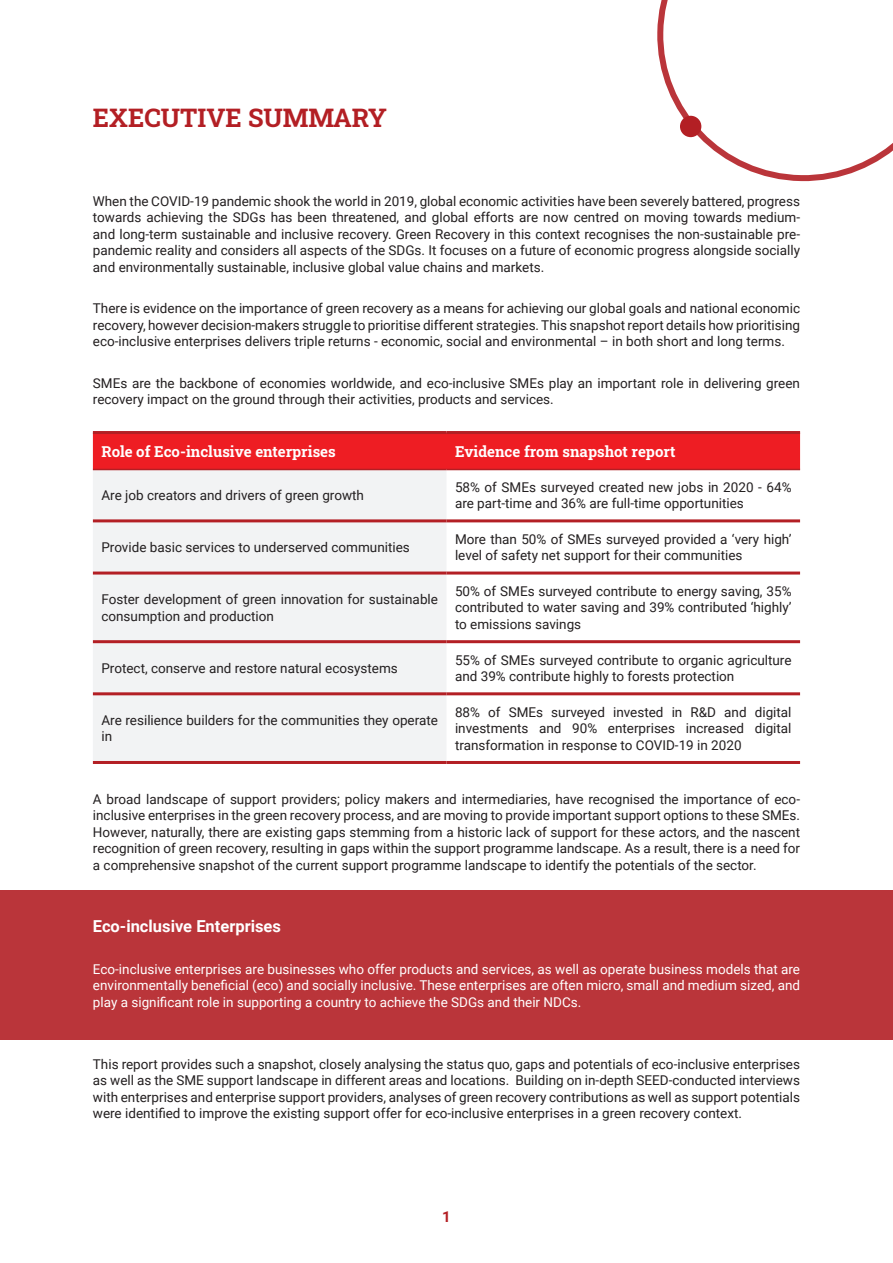
<style>
.page{position:relative;width:893px;height:1263px;background:#fff}
.page>*{position:absolute;margin:0;border:0;box-sizing:border-box;transform-origin:0 0}
.H2_Roboto_Slab_17_25{font:25.5px "Roboto Slab";color:#b31f24}
.Links_SoMe{font:700 16.5px "Roboto";color:#fff}
.Links_SoMe-2{font:15px "Roboto Slab";color:#fff}
.t1{font:700 15px "Roboto";color:#b31f24}
.Links_SoMe-3{font:13.5px/16.5px "Roboto";color:#231f20;text-align:justify}
.Links_SoMe-4{font:13.5px/16.5px "Roboto";color:#fff;text-align:justify}
</style>
<div class="page">
<div style="left:0;top:890px;width:893px;height:150px;background:#ba353a"></div>
<svg style="left:657px;top:0;width:236px;height:182px"></svg>
<div style="left:680px;top:116px;width:21px;height:21px;background:#b31f24;border-radius:50%"></div>
<div style="left:93px;top:434px;width:707px;height:35px;background:#ee1d23"></div>
<div style="left:93px;top:470px;width:353px;height:291px;background:#f2f3f4"></div>
<hr style="left:93px;top:431px;width:353px;height:3px;background:#b31f24">
<hr style="left:446px;top:431px;width:354px;height:3px;background:#b31f24">
<hr style="left:93px;top:519px;width:353px;height:3px;background:#b31f24">
<hr style="left:446px;top:519px;width:354px;height:3px;background:#b31f24">
<hr style="left:93px;top:571px;width:353px;height:3px;background:#b31f24">
<hr style="left:446px;top:571px;width:354px;height:3px;background:#b31f24">
<hr style="left:93px;top:640px;width:353px;height:3px;background:#b31f24">
<hr style="left:446px;top:640px;width:354px;height:3px;background:#b31f24">
<hr style="left:93px;top:692px;width:353px;height:3px;background:#b31f24">
<hr style="left:446px;top:692px;width:354px;height:3px;background:#b31f24">
<hr style="left:93px;top:761px;width:353px;height:3px;background:#b31f24">
<hr style="left:446px;top:761px;width:354px;height:3px;background:#b31f24">
<hr style="left:93px;top:469px;width:353px;height:1px;background:#b31f24">
<hr style="left:446px;top:469px;width:354px;height:1px;background:#b31f24">
<p class="H2_Roboto_Slab_17_25" style="left:93px;top:100px;width:296px">EXECUTIVE SUMMARY</p>
<p class="Links_SoMe-3" style="left:93px;top:192px;width:709px">When the COVID-19 pandemic shook the world in 2019, global economic activities have been severely battered, progress towards achieving the SDGs has been threatened, and global efforts are now centred on moving towards medium&shy;and long-term sustainable and inclusive recovery. Green Recovery in this context recognises the non-sustainable pre&shy;pandemic reality and considers all aspects of the SDGs. It focuses on a future of economic progress alongside socially and environmentally sustainable, inclusive global value chains and markets.</p>
<p class="Links_SoMe-3" style="left:93px;top:300px;width:709px">There is evidence on the importance of green recovery as a means for achieving our global goals and national economic recovery, however decision-makers struggle to prioritise different strategies. This snapshot report details how prioritising eco-inclusive enterprises delivers triple returns - economic, social and environmental – in both short and long terms.</p>
<p class="Links_SoMe-3" style="left:93px;top:374px;width:709px">SMEs are the backbone of economies worldwide, and eco-inclusive SMEs play an important role in delivering green recovery impact on the ground through their activities, products and services.</p>
<p class="Links_SoMe-2" style="left:101px;top:441px;width:236px">Role of Eco-inclusive enterprises</p>
<p class="Links_SoMe-2" style="left:455px;top:441px;width:222px">Evidence from snapshot report</p>
<p class="Links_SoMe-3" style="left:101px;top:486px;width:264px">Are job creators and drivers of green growth</p>
<p class="Links_SoMe-3" style="left:455px;top:478px;width:338px">58% of SMEs surveyed created new jobs in 2020 - 64% are part-time and 36% are full-time opportunities</p>
<p class="Links_SoMe-3" style="left:101px;top:538px;width:310px">Provide basic services to underserved communities</p>
<p class="Links_SoMe-3" style="left:455px;top:530px;width:338px">More than 50% of SMEs surveyed provided a ‘very high’ level of safety net support for their communities</p>
<p class="Links_SoMe-3" style="left:101px;top:591px;width:338px">Foster development of green innovation for sustainable consumption and production</p>
<p class="Links_SoMe-3" style="left:455px;top:582px;width:338px">50% of SMEs surveyed contribute to energy saving, 35% contributed to water saving and 39% contributed ‘highly’ to emissions savings</p>
<p class="Links_SoMe-3" style="left:101px;top:659px;width:298px">Protect, conserve and restore natural ecosystems</p>
<p class="Links_SoMe-3" style="left:455px;top:651px;width:338px">55% of SMEs surveyed contribute to organic agriculture and 39% contribute highly to forests protection</p>
<p class="Links_SoMe-3" style="left:101px;top:711px;width:338px">Are resilience builders for the communities they operate in</p>
<p class="Links_SoMe-3" style="left:455px;top:703px;width:338px">88% of SMEs surveyed invested in R&amp;D and digital investments and 90% enterprises increased digital transformation in response to COVID-19 in 2020</p>
<p class="Links_SoMe-3" style="left:93px;top:790px;width:709px">A broad landscape of support providers; policy makers and intermediaries, have recognised the importance of eco&shy;inclusive enterprises in the green recovery process, and are moving to provide important support options to these SMEs.<br>However, naturally, there are existing gaps stemming from a historic lack of support for these actors, and the nascent recognition of green recovery, resulting in gaps within the support programme landscape. As a result, there is a need for a comprehensive snapshot of the current support programme landscape to identify the potentials of the sector.</p>
<p class="Links_SoMe" style="left:93px;top:914px;width:190px">Eco-inclusive Enterprises</p>
<p class="Links_SoMe-4" style="left:93px;top:960px;width:709px">Eco-inclusive enterprises are businesses who offer products and services, as well as operate business models that are environmentally beneficial (eco) and socially inclusive. These enterprises are often micro, small and medium sized, and play a significant role in supporting a country to achieve the SDGs and their NDCs.</p>
<p class="Links_SoMe-3" style="left:93px;top:1055px;width:709px">This report provides such a snapshot, closely analysing the status quo, gaps and potentials of eco-inclusive enterprises as well as the SME support landscape in different areas and locations. Building on in-depth SEED-conducted interviews with enterprises and enterprise support providers, analyses of green recovery contributions as well as support potentials were identified to improve the existing support offer for eco-inclusive enterprises in a green recovery context.</p>
<p class="t1" style="left:442px;top:1206px;width:10px">1</p>
</div>
